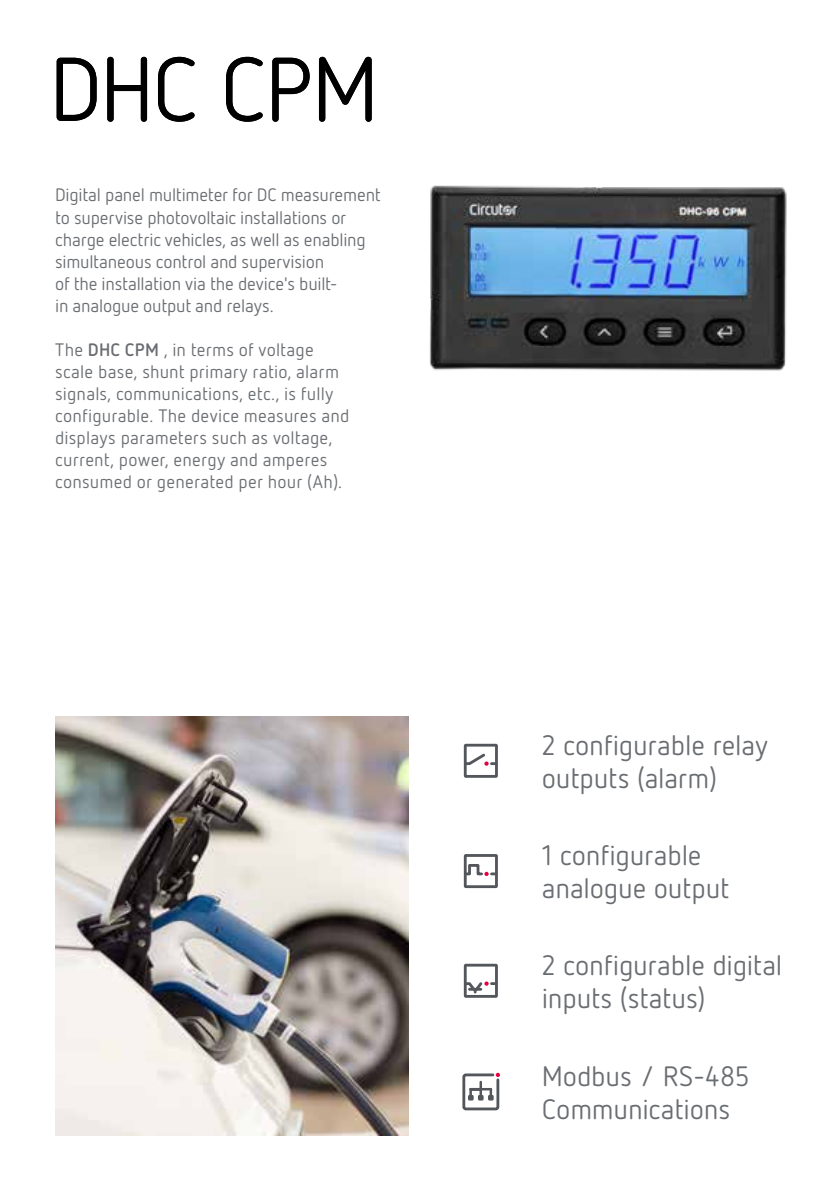
<style>
.page{position:relative;width:840px;height:1191px;background:#fff}
.page>*{position:absolute;margin:0;border:0;box-sizing:border-box;transform-origin:0 0}
.t1{font:90px "Netto Pro";letter-spacing:-.025em;color:#000}
.t2{font:28px/33px "Netto Pro";letter-spacing:-.01em;color:#6a6d71}
.t3{font:18px/22px "Netto Pro";letter-spacing:.005em;color:#6a6d71}
.s1{font-weight:700}
</style>
<div class="page">
<img style="left:429px;top:185px;width:358px;height:186px">
<img style="left:55px;top:717px;width:353px;height:418px">
<svg style="left:463px;top:744px;width:34px;height:34px"></svg>
<svg style="left:463px;top:854px;width:34px;height:34px"></svg>
<svg style="left:463px;top:963px;width:34px;height:34px"></svg>
<svg style="left:462px;top:1072px;width:38px;height:39px"></svg>
<h1 class="t1" style="left:49px;top:31px;width:332px">DHC CPM</h1>
<p class="t3" style="left:55px;top:183px;width:327px">Digital panel multimeter for DC measurement to supervise photovoltaic installations or charge electric vehicles, as well as enabling simultaneous control and supervision<br>of the installation via the device's built-<br>in analogue output and relays.</p>
<p class="t3" style="left:55px;top:338px;width:295px">The <span class="s1">DHC CPM</span> , in terms of voltage scale base, shunt primary ratio, alarm signals, communications, etc., is fully configurable. The device measures and displays parameters such as voltage, current, power, energy and amperes consumed or generated per hour (Ah).</p>
<h2 class="t2" style="left:541px;top:728px;width:228px">2 configurable relay outputs (alarm)</h2>
<h2 class="t2" style="left:541px;top:838px;width:189px">1 configurable analogue output</h2>
<h2 class="t2" style="left:541px;top:947px;width:242px">2 configurable digital inputs (status)</h2>
<h2 class="t2" style="left:541px;top:1059px;width:209px">Modbus / RS-485<br>Communications</h2>
</div>
